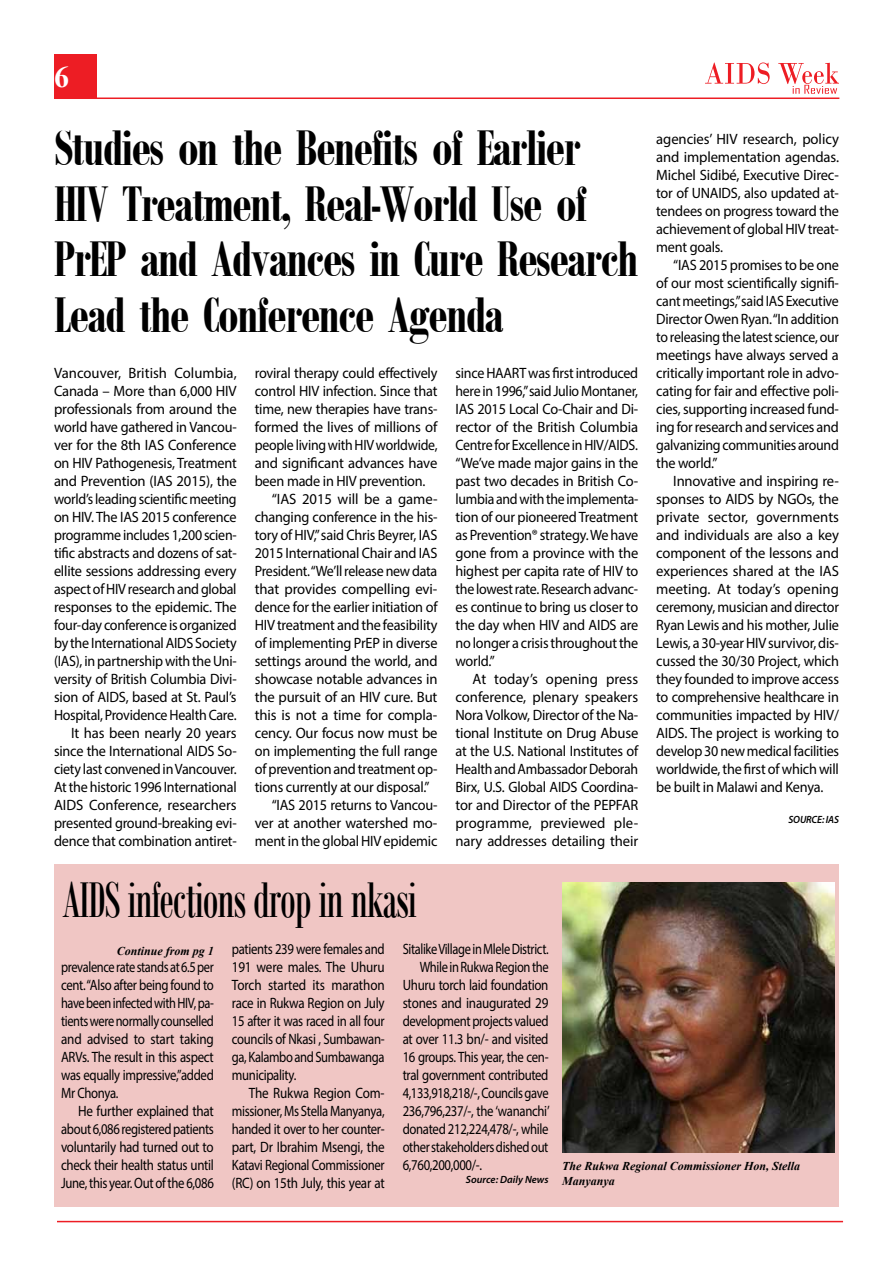
<style>
.page{position:relative;width:893px;height:1263px;background:#fff}
.page>*{position:absolute;margin:0;border:0;box-sizing:border-box;transform-origin:0 0}
.t1{font:700 54px/55.5px "Bodoni MT Condensed";letter-spacing:-.03em;color:#000;scale:.92 1}
.t2{font:54px "Bodoni MT Condensed";letter-spacing:-.025em;color:#000;scale:.88 1}
.t3{font:700 30px "Times New Roman";color:#fff}
.t4{font:15px/18px "Myriad Pro";letter-spacing:-.015em;color:#000;text-align:justify}
.t5{font:15px/18px "Myriad Pro";letter-spacing:-.015em;color:#000;text-align:justify;scale:.95 1}
.t6{font:15px/18px "Myriad Pro";letter-spacing:-.015em;color:#000;text-align:justify;scale:.94 1}
.t7{font:15px/18px "Myriad Pro";letter-spacing:-.015em;color:#000;text-align:justify;scale:.85 1}
.t8{font:15px/18px "Myriad Pro";letter-spacing:-.015em;color:#000;text-align:justify;scale:.88 1}
.t9{font:15px/18px "Myriad Pro";letter-spacing:-.015em;color:#000;text-align:justify;scale:.83 1}
.t10{font:15px "Myriad Pro";letter-spacing:-.015em;color:#000;scale:.84 1}
.t11{font:15px "Myriad Pro";letter-spacing:-.015em;color:#000;scale:.93 1}
.t12{font:15px "Myriad Pro";letter-spacing:-.015em;color:#000;scale:.92 1}
.t13{font:15px "Myriad Pro";letter-spacing:-.015em;color:#000;scale:.96 1}
.t14{font:15px "Myriad Pro";letter-spacing:-.015em;color:#000;scale:.87 1}
.t15{font:15px "Myriad Pro";letter-spacing:-.015em;color:#000;scale:.86 1}
.t16{font:italic 700 12px/14.4px "Times New Roman";color:#000}
.t17{font:italic 600 10.5px "Myriad Pro";color:#000}
.t18{font:italic 600 10.5px "Myriad Pro";color:#000;scale:.95 1}
</style>
<div class="page">
<div style="left:54px;top:55px;width:42px;height:44px;background:#ed1d24"></div>
<svg style="left:705px;top:63px;width:134px;height:31px"></svg>
<hr style="left:57px;top:1221px;width:786px;height:1px;background:#ed1d24">
<hr style="left:54px;top:98px;width:785px;height:1px;background:#ed1d24">
<div style="left:54px;top:864px;width:785px;height:342px;background:#f0c6c4"></div>
<img style="left:562px;top:882px;width:272px;height:270px">
<h2 class="t3" style="left:54px;top:56px;width:16px">6</h2>
<h1 class="t1" style="left:54px;top:121px;width:637px">Studies on the Benefits of Earlier<br>HIV Treatment, Real-World Use of<br>PrEP and Advances in Cure Research<br>Lead the Conference Agenda</h1>
<p class="t4" style="left:54px;top:364px;width:184px;text-align:right">Vancouver, British Columbia,<br>Canada – More than 6,000 HIV professionals from around the world have gathered in Vancou&shy;ver for the 8th IAS Conference on HIV Pathogenesis, Treatment and Prevention (IAS 2015), the world’s leading scientific meeting on HIV. The IAS 2015 conference programme includes 1,200 scien&shy;tific abstracts and dozens of sat&shy;ellite sessions addressing every aspect of HIV research and global responses to the epidemic. The four-day conference is organized by the International AIDS Society (IAS), in partnership with the Uni&shy;versity of British Columbia Divi&shy;sion of AIDS, based at St. Paul’s<br>Hospital, Providence Health Care.<br>It has been nearly 20 years since the International AIDS So&shy;ciety last convened in Vancouver.<br>At the historic 1996 International<br>AIDS Conference, researchers presented ground-breaking evi&shy;dence that combination antiret-</p>
<p class="t5" style="left:255px;top:364px;width:194px">roviral therapy could effectively</p>
<p class="t5" style="left:255px;top:382px;width:194px">control HIV infection. Since that</p>
<p class="t5" style="left:255px;top:400px;width:194px">time, new therapies have trans-</p>
<p class="t4" style="left:255px;top:418px;width:184px">formed the lives of millions of</p>
<p class="t12" style="left:255px;top:436px;width:200px">people living with HIV worldwide,</p>
<p class="t4" style="left:255px;top:454px;width:184px">and significant advances have</p>
<p class="t5" style="left:255px;top:472px;width:181px">been made in HIV prevention.</p>
<p class="t4" style="left:272px;top:490px;width:167px">“IAS 2015 will be a game-</p>
<p class="t5" style="left:255px;top:508px;width:194px">changing conference in the his-</p>
<p class="t5" style="left:255px;top:526px;width:194px">tory of HIV,” said Chris Beyrer, IAS</p>
<p class="t5" style="left:255px;top:544px;width:194px">2015 International Chair and IAS</p>
<p class="t11" style="left:255px;top:562px;width:198px">President. “We’ll release new data</p>
<p class="t4" style="left:255px;top:580px;width:184px">that provides compelling evi-</p>
<p class="t5" style="left:255px;top:598px;width:194px">dence for the earlier initiation of</p>
<p class="t5" style="left:255px;top:616px;width:194px">HIV treatment and the feasibility</p>
<p class="t5" style="left:255px;top:634px;width:194px">of implementing PrEP in diverse</p>
<p class="t13" style="left:255px;top:652px;width:192px">settings around the world, and</p>
<p class="t4" style="left:255px;top:670px;width:184px">showcase notable advances in</p>
<p class="t4" style="left:255px;top:688px;width:184px">the pursuit of an HIV cure. But</p>
<p class="t4" style="left:255px;top:706px;width:184px">this is not a time for compla-</p>
<p class="t4" style="left:255px;top:724px;width:184px">cency. Our focus now must be</p>
<p class="t5" style="left:255px;top:742px;width:194px">on implementing the full range</p>
<p class="t5" style="left:255px;top:760px;width:194px">of prevention and treatment op-</p>
<p class="t5" style="left:255px;top:778px;width:186px">tions currently at our disposal.”</p>
<p class="t5" style="left:272px;top:796px;width:176px">“IAS 2015 returns to Vancou-</p>
<p class="t4" style="left:255px;top:814px;width:184px">ver at another watershed mo-</p>
<p class="t5" style="left:255px;top:832px;width:194px">ment in the global HIV epidemic</p>
<h1 class="t2" style="left:63px;top:867px;width:404px">AIDS infections drop in nkasi</h1>
<p class="t6" style="left:455px;top:364px;width:196px">since HAART was first introduced here in 1996,” said Julio Montaner, IAS 2015 Local Co-Chair and Di&shy;rector of the British Columbia Centre for Excellence in HIV/AIDS. “We’ve made major gains in the past two decades in British Co&shy;lumbia and with the implementa&shy;tion of our pioneered Treatment as Prevention® strategy. We have gone from a province with the highest per capita rate of HIV to the lowest rate. Research advanc&shy;es continue to bring us closer to the day when HIV and AIDS are no longer a crisis throughout the world.”</p>
<p class="t4" style="left:455px;top:670px;width:184px;text-indent:17px">At today’s opening press conference, plenary speakers Nora Volkow, Director of the Na&shy;tional Institute on Drug Abuse at the U.S. National Institutes of Health and Ambassador Deborah Birx, U.S. Global AIDS Coordina&shy;tor and Director of the PEPFAR programme, previewed ple&shy;nary addresses detailing their</p>
<p class="t4" style="left:656px;top:130px;width:184px">agencies’ HIV research, policy and implementation agendas.<br>Michel Sidibé, Executive Direc&shy;tor of UNAIDS, also updated at&shy;tendees on progress toward the achievement of global HIV treat&shy;ment goals.</p>
<p class="t5" style="left:656px;top:256px;width:194px;text-indent:17px">“IAS 2015 promises to be one of our most scientifically signifi&shy;cant meetings,” said IAS Executive Director Owen Ryan. “In addition to releasing the latest science, our meetings have always served a critically important role in advo&shy;cating for fair and effective poli&shy;cies, supporting increased fund&shy;ing for research and services and galvanizing communities around the world.”</p>
<p class="t4" style="left:656px;top:472px;width:184px;text-indent:17px">Innovative and inspiring re&shy;sponses to AIDS by NGOs, the private sector, governments and individuals are also a key component of the lessons and experiences shared at the IAS meeting. At today’s opening ceremony, musician and director Ryan Lewis and his mother, Julie Lewis, a 30-year HIV survivor, dis&shy;cussed the 30/30 Project, which they founded to improve access to comprehensive healthcare in communities impacted by HIV/ AIDS. The project is working to develop 30 new medical facilities worldwide, the first of which will be built in Malawi and Kenya.</p>
<p class="t18" style="left:789px;top:812px;width:55px">SOURCE: IAS</p>
<p class="t16" style="left:117px;top:944px;width:99px">Continue from pg 1</p>
<p class="t9" style="left:61px;top:958px;width:186px">prevalence rate stands at 6.5 per cent. “Also after being found to have been infected with HIV, pa&shy;tients were normally counselled and advised to start taking ARVs. The result in this aspect was equally impressive,”added Mr Chonya.</p>
<p class="t8" style="left:61px;top:1102px;width:175px;text-indent:17px">He further explained that about 6,086 registered patients voluntarily had turned out to check their health status until June, this year. Out of the 6,086</p>
<p class="t7" style="left:232px;top:940px;width:181px">patients 239 were females and 191 were males. The Uhuru Torch started its marathon race in Rukwa Region on July 15 after it was raced in all four councils of Nkasi , Sumbawan&shy;ga, Kalambo and Sumbawanga municipality.</p>
<p class="t8" style="left:232px;top:1084px;width:175px;text-indent:17px">The Rukwa Region Com&shy;missioner, Ms Stella Manyanya, handed it over to her counter&shy;part, Dr Ibrahim Msengi, the Katavi Regional Commissioner (RC) on 15th July, this year at</p>
<p class="t9" style="left:403px;top:940px;width:177px">Sitalike Village in Mlele District.</p>
<p class="t10" style="left:420px;top:958px;width:155px">While in Rukwa Region the</p>
<p class="t14" style="left:403px;top:976px;width:169px">Uhuru torch laid foundation</p>
<p class="t8" style="left:403px;top:994px;width:167px">stones and inaugurated 29</p>
<p class="t7" style="left:403px;top:1012px;width:173px">development projects valued</p>
<p class="t15" style="left:403px;top:1030px;width:171px">at over 11.3 bn/- and visited</p>
<p class="t7" style="left:403px;top:1048px;width:173px">16 groups. This year, the cen-</p>
<p class="t7" style="left:403px;top:1066px;width:173px">tral government contributed</p>
<p class="t9" style="left:403px;top:1084px;width:177px">4,133,918,218/-, Councils gave</p>
<p class="t7" style="left:403px;top:1102px;width:174px">236,796,237/-, the ‘wananchi’</p>
<p class="t7" style="left:403px;top:1120px;width:173px">donated 212,224,478/-, while</p>
<p class="t10" style="left:403px;top:1138px;width:175px">other stakeholders dished out</p>
<p class="t7" style="left:403px;top:1156px;width:95px">6,760,200,000/-.</p>
<p class="t17" style="left:466px;top:1172px;width:84px">Source: Daily News</p>
<p class="t16" style="left:562px;top:1159px;width:240px">The Rukwa Regional Commissioner Hon, Stella<br>Manyanya</p>
</div>
